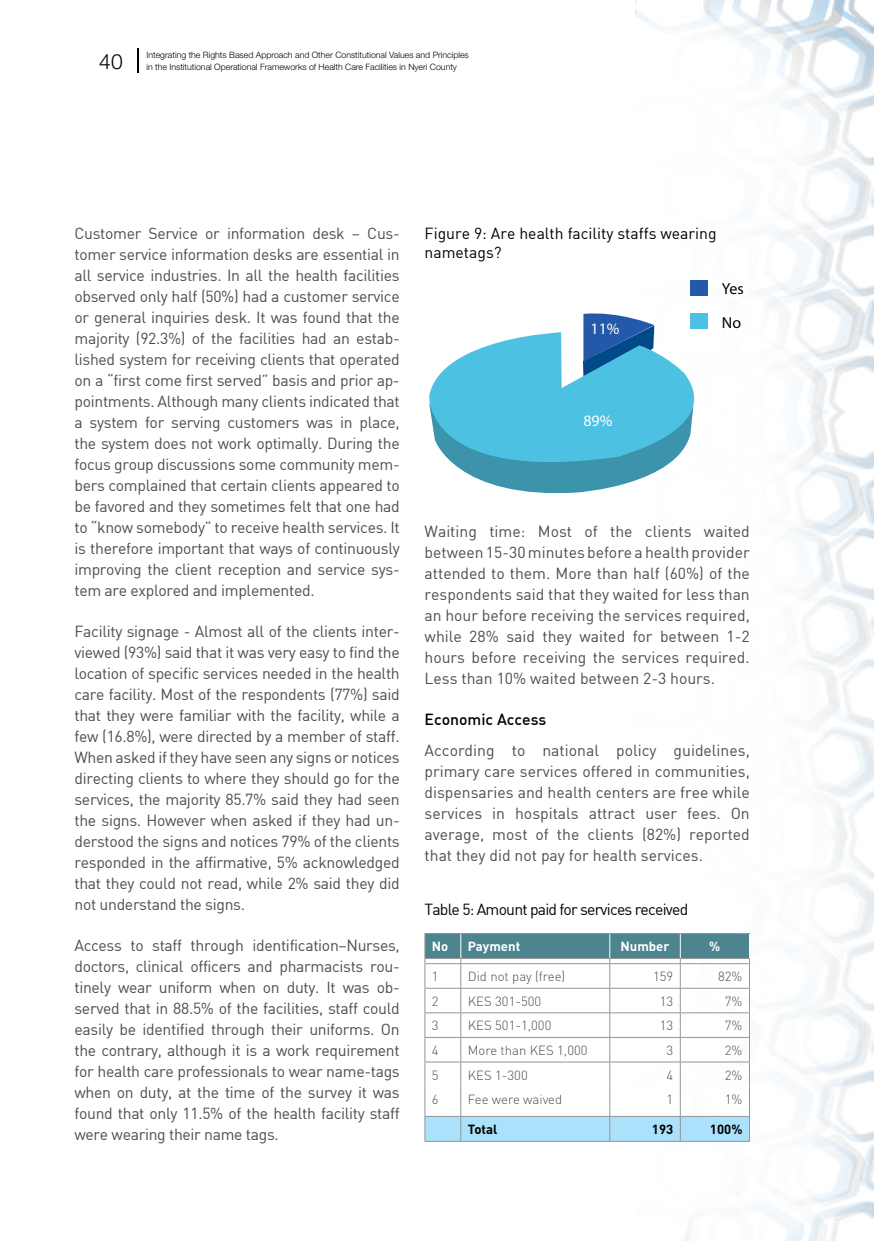
<style>
.page{position:relative;width:874px;height:1241px;background:#fff}
.page>*{position:absolute;margin:0;border:0;box-sizing:border-box;transform-origin:0 0}
.t1{font:300 21px "Helvetica Neue";color:#000}
.t2{font:15.92px "Myriad Pro";color:#fff}
.t3{font:15.92px "Myriad Pro";color:#000}
.t4{font:15.75px/21px "DIN";letter-spacing:-.02em;color:#4d4d4f;text-align:justify}
.t5{font:15.75px/19.2px "DIN";color:#000}
.t6{font:15.75px "DIN";letter-spacing:-.05em;color:#000}
.t7{font:500 15.75px "DIN Alternate";color:#000}
.t8{font:300 13.12px "DIN";color:#4d4d4f}
.t9{font:700 13.12px "DIN";color:#fff}
.t10{font:700 13.12px "DIN";color:#000}
.t11{font:300 8.75px/11.4px "Helvetica Neue";color:#000}
</style>
<div class="page">
<img style="left:635px;top:0;width:239px;height:1240px">
<svg style="left:138px;top:48px;width:1px;height:25px"></svg>
<div style="left:690px;top:313px;width:18px;height:16px;background:#4dc1e1"></div>
<div style="left:690px;top:280px;width:18px;height:16px;background:#2459a9"></div>
<svg style="left:492px;top:484px;width:201px;height:16px"></svg>
<svg style="left:583px;top:310px;width:71px;height:22px"></svg>
<svg style="left:429px;top:332px;width:297px;height:152px;fill:#4dc1e1"></svg>
<svg style="left:424px;top:933px;width:325px;height:208px"></svg>
<hr style="left:460px;top:933px;width:149px;height:1px;background:#939598">
<hr style="left:609px;top:933px;width:71px;height:1px;background:#939598">
<hr style="left:680px;top:933px;width:69px;height:1px;background:#939598">
<hr style="left:424px;top:957px;width:36px;height:1px;background:#939598">
<hr style="left:460px;top:957px;width:149px;height:1px;background:#939598">
<hr style="left:609px;top:957px;width:71px;height:1px;background:#939598">
<hr style="left:680px;top:957px;width:69px;height:1px;background:#939598">
<h1 class="t1" style="left:99px;top:49px;width:25px">40</h1>
<p class="t11" style="left:146px;top:49px;width:324px">Integrating the Rights Based Approach and Other Constitutional Values and Principles in the Institutional Operational Frameworks of Health Care Facilities in Nyeri County</p>
<p class="t4" style="left:74px;top:222px;width:326px">Customer Service or information desk – Cus&shy;tomer service information desks are essential in all service industries. In all the health facilities observed only half (50%) had a customer service or general inquiries desk. It was found that the majority (92.3%) of the facilities had an estab&shy;lished system for receiving clients that operated on a “first come first served” basis and prior ap&shy;pointments. Although many clients indicated that a system for serving customers was in place, the system does not work optimally. During the focus group discussions some community mem&shy;bers complained that certain clients appeared to be favored and they sometimes felt that one had to “know somebody” to receive health services. It is therefore important that ways of continuously improving the client reception and service sys&shy;tem are explored and implemented.</p>
<p class="t4" style="left:74px;top:620px;width:326px">Facility signage - Almost all of the clients inter&shy;viewed (93%) said that it was very easy to find the location of specific services needed in the health care facility. Most of the respondents (77%) said that they were familiar with the facility, while a few (16.8%), were directed by a member of staff.<br>When asked if they have seen any signs or notices directing clients to where they should go for the services, the majority 85.7% said they had seen the signs. However when asked if they had un&shy;derstood the signs and notices 79% of the clients responded in the affirmative, 5% acknowledged that they could not read, while 2% said they did not understand the signs.</p>
<p class="t4" style="left:74px;top:934px;width:326px">Access to staff through identification–Nurses, doctors, clinical officers and pharmacists rou&shy;tinely wear uniform when on duty. It was ob&shy;served that in 88.5% of the facilities, staff could easily be identified through their uniforms. On the contrary, although it is a work requirement for health care professionals to wear name-tags when on duty, at the time of the survey it was found that only 11.5% of the health facility staff were wearing their name tags.</p>
<p class="t5" style="left:424px;top:223px;width:293px">Figure 9: Are health facility staffs wearing nametags?</p>
<p class="t2" style="left:590px;top:319px;width:30px">11%</p>
<p class="t2" style="left:583px;top:411px;width:30px">89%</p>
<p class="t3" style="left:721px;top:279px;width:23px">Yes</p>
<p class="t3" style="left:721px;top:313px;width:21px">No</p>
<p class="t4" style="left:424px;top:520px;width:326px">Waiting time: Most of the clients waited between 15-30 minutes before a health provider attended to them. More than half (60%) of the respondents said that they waited for less than an hour before receiving the services required, while 28% said they waited for between 1-2 hours before receiving the services required.<br>Less than 10% waited between 2-3 hours.</p>
<p class="t7" style="left:424px;top:708px;width:123px">Economic Access</p>
<p class="t4" style="left:424px;top:739px;width:326px">According to national policy guidelines, primary care services offered in communities, dispensaries and health centers are free while services in hospitals attract user fees. On average, most of the clients (82%) reported that they did not pay for health services.</p>
<p class="t6" style="left:424px;top:899px;width:265px">Table 5: Amount paid for services received</p>
<p class="t9" style="left:431px;top:937px;width:18px">No</p>
<p class="t9" style="left:467px;top:937px;width:54px">Payment</p>
<p class="t9" style="left:620px;top:937px;width:50px">Number</p>
<p class="t9" style="left:709px;top:937px;width:13px">%</p>
<p class="t8" style="left:431px;top:968px;width:8px">1</p>
<p class="t8" style="left:467px;top:968px;width:99px">Did not pay (free)</p>
<p class="t8" style="left:652px;top:968px;width:22px">159</p>
<p class="t8" style="left:717px;top:968px;width:26px">82%</p>
<p class="t8" style="left:431px;top:992px;width:8px">2</p>
<p class="t8" style="left:467px;top:992px;width:75px">KES 301-500</p>
<p class="t8" style="left:659px;top:992px;width:15px">13</p>
<p class="t8" style="left:724px;top:992px;width:19px">7%</p>
<p class="t8" style="left:431px;top:1017px;width:8px">3</p>
<p class="t8" style="left:467px;top:1017px;width:85px">KES 501-1,000</p>
<p class="t8" style="left:659px;top:1017px;width:15px">13</p>
<p class="t8" style="left:724px;top:1017px;width:19px">7%</p>
<p class="t8" style="left:431px;top:1042px;width:8px">4</p>
<p class="t8" style="left:467px;top:1042px;width:121px">More than KES 1,000</p>
<p class="t8" style="left:666px;top:1042px;width:8px">3</p>
<p class="t8" style="left:724px;top:1042px;width:19px">2%</p>
<p class="t8" style="left:431px;top:1066px;width:8px">5</p>
<p class="t8" style="left:467px;top:1066px;width:61px">KES 1-300</p>
<p class="t8" style="left:666px;top:1066px;width:8px">4</p>
<p class="t8" style="left:724px;top:1066px;width:19px">2%</p>
<p class="t8" style="left:431px;top:1091px;width:8px">6</p>
<p class="t8" style="left:467px;top:1091px;width:96px">Fee were waived</p>
<p class="t8" style="left:666px;top:1091px;width:8px">1</p>
<p class="t8" style="left:724px;top:1091px;width:19px">1%</p>
<p class="t10" style="left:467px;top:1120px;width:31px">Total</p>
<p class="t10" style="left:651px;top:1120px;width:23px">193</p>
<p class="t10" style="left:709px;top:1120px;width:34px">100%</p>
</div>
